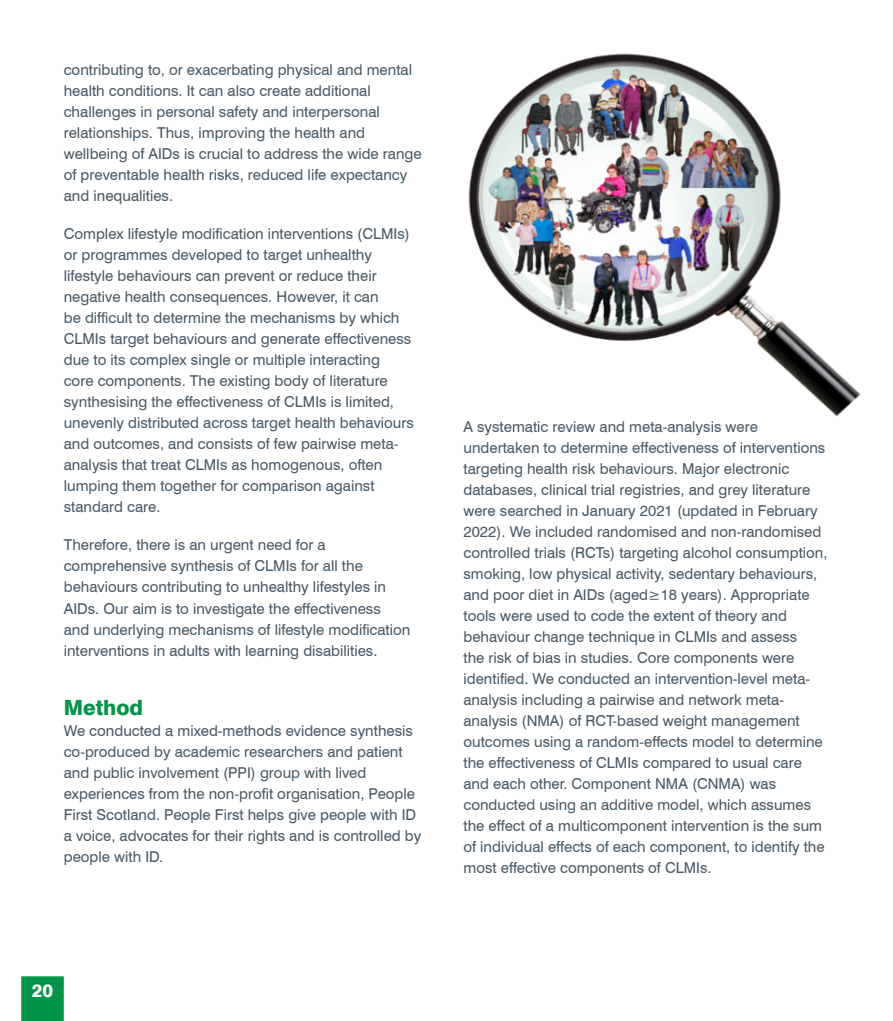
<style>
.page{position:relative;width:893px;height:1021px;background:#fff}
.page>*{position:absolute;margin:0;border:0;box-sizing:border-box;transform-origin:0 0}
.Paragraph_Heading{font:800 21px "Swiss 721 BT";color:#009547}
.t1{font:800 18px "Swiss 721 BT";color:#fff}
.Body_Text_Slate{font:15px/21px "Swiss 721 BT";color:#475865}
</style>
<div class="page">
<div style="left:21px;top:976px;width:43px;height:44px;background:#009547"></div>
<img style="left:468px;top:53px;width:393px;height:364px">
<h3 class="Body_Text_Slate" style="left:64px;top:59px;width:359px">contributing to, or exacerbating physical and mental health conditions. It can also create additional challenges in personal safety and interpersonal relationships. Thus, improving the health and wellbeing of AIDs is crucial to address the wide range of preventable health risks, reduced life expectancy and inequalities.</h3>
<h3 class="Body_Text_Slate" style="left:64px;top:223px;width:352px">Complex lifestyle modification interventions (CLMIs) or programmes developed to target unhealthy lifestyle behaviours can prevent or reduce their negative health consequences. However, it can<br>be difficult to determine the mechanisms by which CLMIs target behaviours and generate effectiveness due to its complex single or multiple interacting<br>core components. The existing body of literature synthesising the effectiveness of CLMIs is limited, unevenly distributed across target health behaviours and outcomes, and consists of few pairwise meta&shy;analysis that treat CLMIs as homogenous, often lumping them together for comparison against standard care.</h3>
<h3 class="Body_Text_Slate" style="left:64px;top:534px;width:348px">Therefore, there is an urgent need for a comprehensive synthesis of CLMIs for all the behaviours contributing to unhealthy lifestyles in AIDs. Our aim is to investigate the effectiveness<br>and underlying mechanisms of lifestyle modification interventions in adults with learning disabilities.</h3>
<h2 class="Paragraph_Heading" style="left:64px;top:694px;width:81px">Method</h2>
<h3 class="Body_Text_Slate" style="left:64px;top:719px;width:359px">We conducted a mixed-methods evidence synthesis co-produced by academic researchers and patient and public involvement (PPI) group with lived experiences from the non-profit organisation, People First Scotland. People First helps give people with ID a voice, advocates for their rights and is controlled by people with ID.</h3>
<h3 class="Body_Text_Slate" style="left:463px;top:416px;width:366px">A systematic review and meta-analysis were undertaken to determine effectiveness of interventions targeting health risk behaviours. Major electronic databases, clinical trial registries, and grey literature were searched in January 2021 (updated in February 2022). We included randomised and non-randomised controlled trials (RCTs) targeting alcohol consumption, smoking, low physical activity, sedentary behaviours, and poor diet in AIDs (aged≥18 years). Appropriate tools were used to code the extent of theory and behaviour change technique in CLMIs and assess<br>the risk of bias in studies. Core components were identified. We conducted an intervention-level meta&shy;analysis including a pairwise and network meta&shy;analysis (NMA) of RCT-based weight management outcomes using a random-effects model to determine the effectiveness of CLMIs compared to usual care and each other. Component NMA (CNMA) was conducted using an additive model, which assumes the effect of a multicomponent intervention is the sum of individual effects of each component, to identify the most effective components of CLMIs.</h3>
<p class="t1" style="left:32px;top:980px;width:23px">20</p>
</div>
